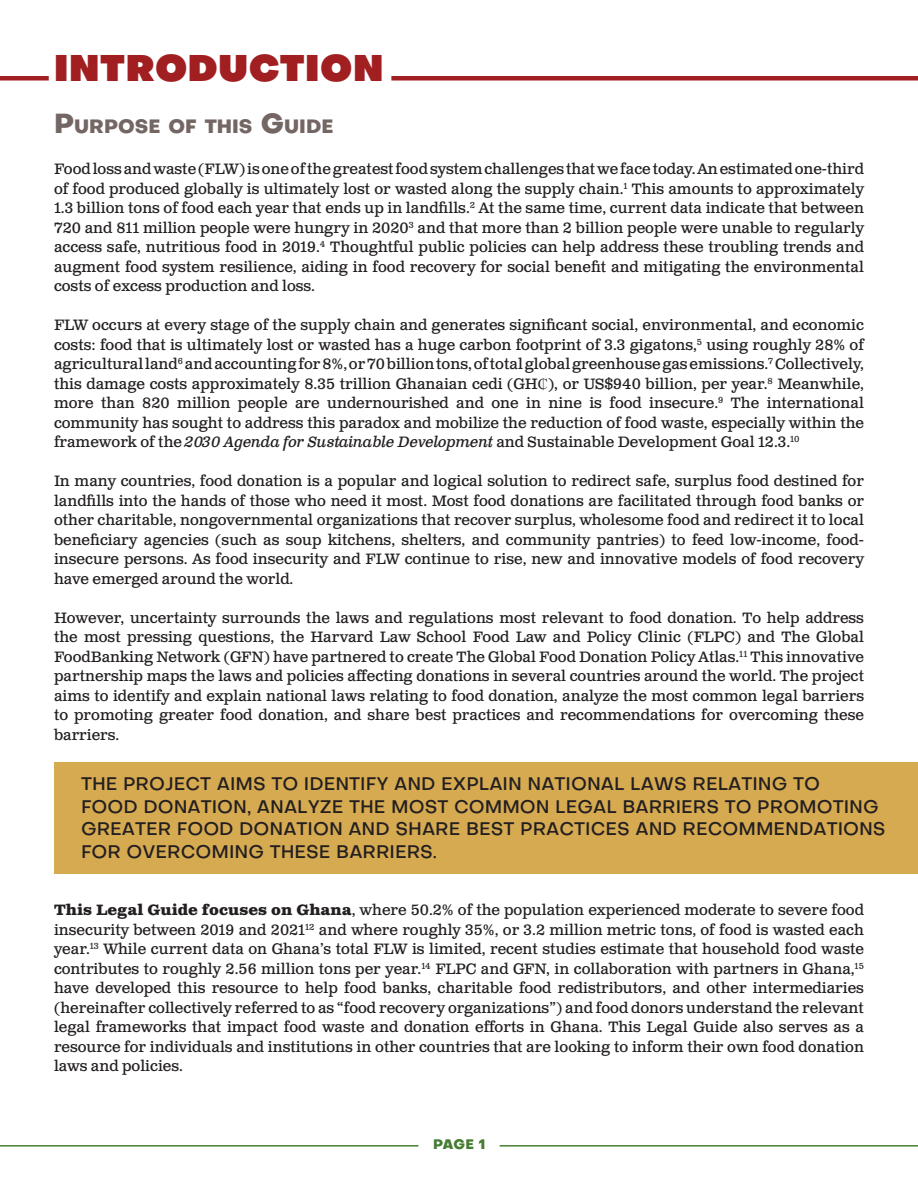
<style>
.page{position:relative;width:918px;height:1188px;background:#fff}
.page>*{position:absolute;margin:0;border:0;box-sizing:border-box;transform-origin:0 0}
.heading_1{font:36px "Objectivity Super";letter-spacing:.025em;color:#a11e21}
.heading_1-2{font:800 18.9px "Objectivity";color:#736663}
.t1{font:500 18px/22.5px "Objectivity";color:#231f20}
.t2{font:15px/19.5px "Clarendon Text Pro";color:#231f20;text-align:justify}
.t3{font:800 13.5px "Objectivity";color:#457c32}
.s1{font-size:27px}
.s2{color:#202122}
.s3{font-family:"Times New Roman";color:#202122}
.s4{font-style:italic}
.s5{font-weight:700}
</style>
<div class="page">
<div style="left:54px;top:762px;width:864px;height:111px;background:#d6aa51"></div>
<hr style="left:0;top:1145px;width:418px;height:2px;background:#457c32">
<hr style="left:500px;top:1145px;width:418px;height:2px;background:#457c32">
<div style="left:391px;top:76px;width:527px;height:5px;background:#a11e21"></div>
<div style="left:0;top:76px;width:49px;height:5px;background:#a11e21"></div>
<p class="heading_1" style="left:54px;top:39px;width:331px">INTRODUCTION</p>
<p class="heading_1-2" style="left:54px;top:112px;width:281px"><span class="s1">P</span>URPOSE OF THIS <span class="s1">G</span>UIDE</p>
<p class="t2" style="left:54px;top:160px;width:812px">Food loss and waste (FLW) is one of the greatest food system challenges that we face today. An estimated one-third of food produced globally is ultimately lost or wasted along the supply chain.<sup>1</sup> This amounts to approximately 1.3 billion tons of food each year that ends up in landfills.<sup>2</sup> At the same time, current data indicate that between 720 and 811 million people were hungry in 2020<sup>3</sup> and that more than 2 billion people were unable to regularly access safe, nutritious food in 2019.<sup>4</sup> Thoughtful public policies can help address these troubling trends and augment food system resilience, aiding in food recovery for social benefit and mitigating the environmental costs of excess production and loss.</p>
<p class="t2" style="left:54px;top:316px;width:812px">FLW occurs at every stage of the supply chain and generates significant social, environmental, and economic costs: food that is ultimately lost or wasted has a huge carbon footprint of 3.3 gigatons,<sup>5</sup> using roughly 28% of agricultural land<sup>6</sup> and accounting for 8%, or 70 billion tons, of total global greenhouse gas emissions.<sup>7</sup> Collectively, this damage costs approximately 8.35 trillion Ghanaian cedi <span class="s2">(GH</span><span class="s3">₵</span>), or US$940 billion, per year.<sup>8</sup> Meanwhile, more than 820 million people are undernourished and one in nine is food insecure.<sup>9</sup> The international community has sought to address this paradox and mobilize the reduction of food waste, especially within the framework of the <span class="s4">2030 Agenda for Sustainable Development</span> and Sustainable Development Goal 12.3.<sup>10</sup></p>
<p class="t2" style="left:54px;top:472px;width:812px">In many countries, food donation is a popular and logical solution to redirect safe, surplus food destined for landfills into the hands of those who need it most. Most food donations are facilitated through food banks or other charitable, nongovernmental organizations that recover surplus, wholesome food and redirect it to local beneficiary agencies (such as soup kitchens, shelters, and community pantries) to feed low-income, food&shy;insecure persons. As food insecurity and FLW continue to rise, new and innovative models of food recovery have emerged around the world.</p>
<p class="t2" style="left:54px;top:609px;width:812px">However, uncertainty surrounds the laws and regulations most relevant to food donation. To help address the most pressing questions, the Harvard Law School Food Law and Policy Clinic (FLPC) and The Global FoodBanking Network (GFN) have partnered to create The Global Food Donation Policy Atlas.<sup>11</sup> This innovative partnership maps the laws and policies affecting donations in several countries around the world. The project aims to identify and explain national laws relating to food donation, analyze the most common legal barriers to promoting greater food donation, and share best practices and recommendations for overcoming these barriers.</p>
<p class="t1" style="left:81px;top:773px;width:806px">THE PROJECT AIMS TO IDENTIFY AND EXPLAIN NATIONAL LAWS RELATING TO<br>FOOD DONATION, ANALYZE THE MOST COMMON LEGAL BARRIERS TO PROMOTING GREATER FOOD DONATION AND SHARE BEST PRACTICES AND RECOMMENDATIONS FOR OVERCOMING THESE BARRIERS.</p>
<p class="t2" style="left:54px;top:901px;width:812px"><span class="s5">This Legal Guide focuses on Ghana</span>, where 50.2% of the population experienced moderate to severe food insecurity between 2019 and 2021<sup>12</sup> and where roughly 35%, or 3.2 million metric tons, of food is wasted each year.<sup>13</sup> While current data on Ghana’s total FLW is limited, recent studies estimate that household food waste contributes to roughly 2.56 million tons per year.<sup>14</sup> FLPC and GFN, in collaboration with partners in Ghana,<sup>15 </sup>have developed this resource to help food banks, charitable food redistributors, and other intermediaries (hereinafter collectively referred to as “food recovery organizations”) and food donors understand the relevant legal frameworks that impact food waste and donation efforts in Ghana. This Legal Guide also serves as a resource for individuals and institutions in other countries that are looking to inform their own food donation laws and policies.</p>
<p class="t3" style="left:433px;top:1134px;width:54px">PAGE 1</p>
</div>
